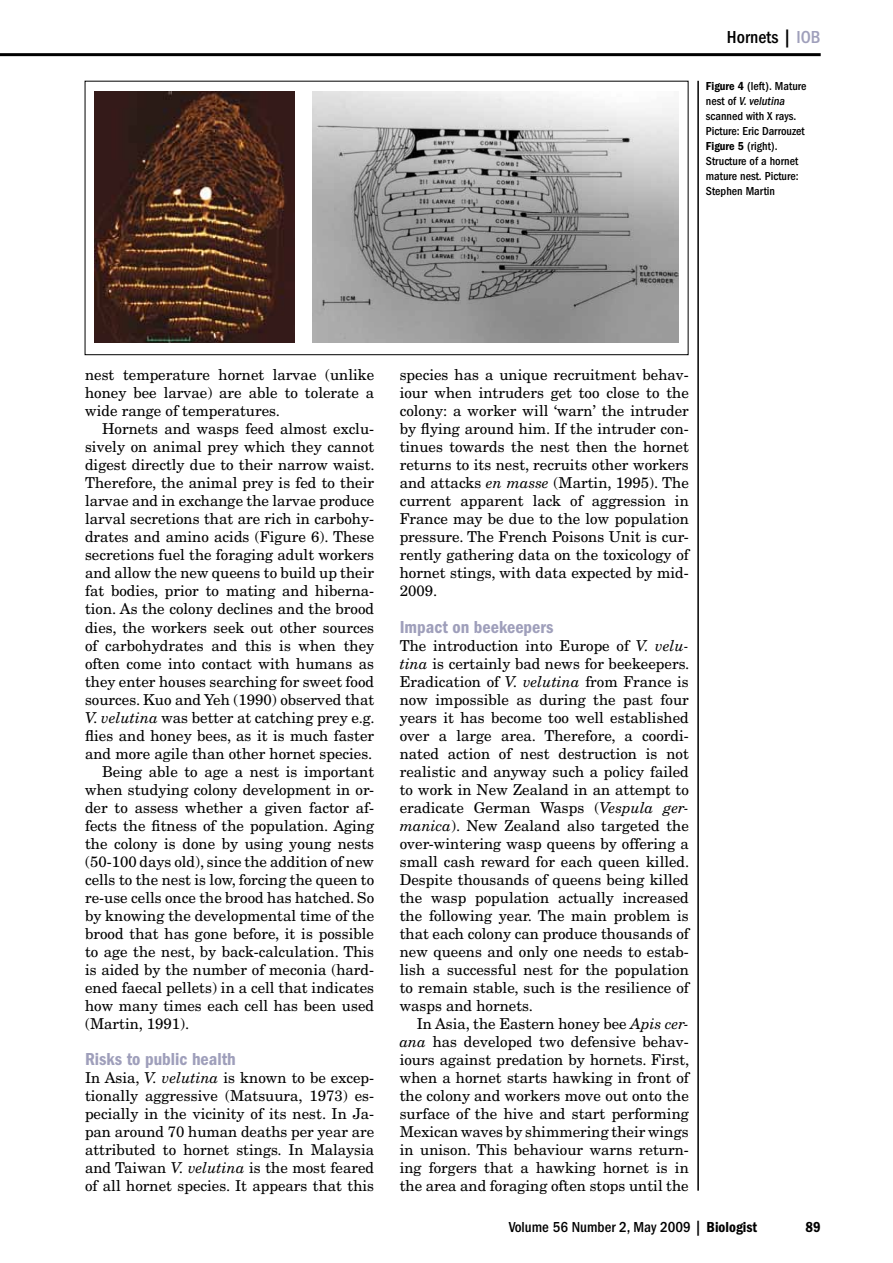
<style>
.page{position:relative;width:893px;height:1263px;background:#fff}
.page>*{position:absolute;margin:0;border:0;box-sizing:border-box;transform-origin:0 0}
.t1{font:600 condensed 18px "Franklin Gothic";color:#9f9fbb}
.t2{font:500 condensed 18px "Franklin Gothic";color:#000}
.t3{font:15px/18px "New Century Schlbk";color:#000;text-align:justify}
.t4{font:500 condensed 15px "Franklin Gothic";color:#000}
.t5{font:600 condensed 15px "Franklin Gothic";color:#000}
.t6{font:500 condensed 12px/15px "Franklin Gothic";color:#000}
.s1{color:#9f9fbb}
.s2{font-weight:600}
.s3{font-style:italic}
</style>
<div class="page">
<div style="left:85px;top:81px;width:603px;height:274px;border:1px solid #000"></div>
<hr style="left:0;top:53px;width:821px;height:3px;background:#000">
<hr style="left:697px;top:81px;width:2px;height:1110px;background:#000">
<img style="left:94px;top:91px;width:200px;height:251px">
<img style="left:313px;top:91px;width:366px;height:251px">
<p class="t2" style="left:727px;top:27px;width:95px">Hornets | <span class="s1">IOB</span></p>
<p class="t6" style="left:706px;top:78px;width:102px"><span class="s2">Figure 4</span> (left). Mature nest of <span class="s3">V. velutina </span>scanned with X rays.<br>Picture: Eric Darrouzet<br><span class="s2">Figure 5</span> (right).<br>Structure of a hornet mature nest. Picture:<br>Stephen Martin</p>
<p class="t3" style="left:85px;top:366px;width:291px">nest temperature hornet larvae (unlike honey bee larvae) are able to tolerate a wide range of temperatures.</p>
<p class="t3" style="left:102px;top:420px;width:274px">Hornets and wasps feed almost exclu-</p>
<p class="t3" style="left:85px;top:438px;width:291px">sively on animal prey which they cannot</p>
<p class="t3" style="left:85px;top:456px;width:291px">digest directly due to their narrow waist.</p>
<p class="t3" style="left:85px;top:474px;width:291px">Therefore, the animal prey is fed to their</p>
<p class="t3" style="left:85px;top:492px;width:291px">larvae and in exchange the larvae produce</p>
<p class="t3" style="left:85px;top:510px;width:291px">larval secretions that are rich in carbohy-</p>
<p class="t3" style="left:85px;top:528px;width:291px">drates and amino acids (Figure 6). These</p>
<p class="t3" style="left:85px;top:546px;width:291px">secretions fuel the foraging adult workers</p>
<p class="t3" style="left:85px;top:564px;width:291px">and allow the new queens to build up their</p>
<p class="t3" style="left:85px;top:582px;width:291px">fat bodies, prior to mating and hiberna-</p>
<p class="t3" style="left:85px;top:600px;width:291px">tion. As the colony declines and the brood</p>
<p class="t3" style="left:85px;top:618px;width:291px">dies, the workers seek out other sources</p>
<p class="t3" style="left:85px;top:636px;width:291px">of carbohydrates and this is when they</p>
<p class="t3" style="left:85px;top:654px;width:291px">often come into contact with humans as</p>
<p class="t3" style="left:85px;top:672px;width:291px">they enter houses searching for sweet food</p>
<p class="t3" style="left:85px;top:690px;width:291px">sources. Kuo and Yeh (1990) observed that</p>
<p class="t3" style="left:85px;top:708px;width:291px"><span class="s3">V. velutina</span> was better at catching prey e.g.</p>
<p class="t3" style="left:85px;top:726px;width:291px">flies and honey bees, as it is much faster</p>
<p class="t3" style="left:85px;top:744px;width:289px">and more agile than other hornet species.</p>
<p class="t3" style="left:102px;top:762px;width:274px">Being able to age a nest is important</p>
<p class="t3" style="left:85px;top:780px;width:291px">when studying colony development in or-</p>
<p class="t3" style="left:85px;top:798px;width:291px">der to assess whether a given factor af-</p>
<p class="t3" style="left:85px;top:816px;width:291px">fects the fitness of the population. Aging</p>
<p class="t3" style="left:85px;top:834px;width:291px">the colony is done by using young nests</p>
<p class="t3" style="left:85px;top:852px;width:291px">(50-100 days old), since the addition of new</p>
<p class="t3" style="left:85px;top:870px;width:291px">cells to the nest is low, forcing the queen to</p>
<p class="t3" style="left:85px;top:888px;width:291px">re-use cells once the brood has hatched. So</p>
<p class="t3" style="left:85px;top:906px;width:291px">by knowing the developmental time of the</p>
<p class="t3" style="left:85px;top:924px;width:291px">brood that has gone before, it is possible</p>
<p class="t3" style="left:85px;top:942px;width:291px">to age the nest, by back-calculation. This</p>
<p class="t3" style="left:85px;top:960px;width:291px">is aided by the number of meconia (hard-</p>
<p class="t3" style="left:85px;top:978px;width:291px">ened faecal pellets) in a cell that indicates</p>
<p class="t3" style="left:85px;top:996px;width:291px">how many times each cell has been used</p>
<p class="t3" style="left:85px;top:1014px;width:106px">(Martin, 1991).</p>
<p class="t1" style="left:85px;top:1048px;width:152px">Risks to public health</p>
<p class="t3" style="left:85px;top:1068px;width:291px">In Asia, <span class="s3">V. velutina</span> is known to be excep&shy;tionally aggressive (Matsuura, 1973) es&shy;pecially in the vicinity of its nest. In Ja&shy;pan around 70 human deaths per year are attributed to hornet stings. In Malaysia and Taiwan <span class="s3">V. velutina</span> is the most feared of all hornet species. It appears that this</p>
<p class="t3" style="left:400px;top:366px;width:291px">species has a unique recruitment behav&shy;iour when intruders get too close to the colony: a worker will ‘warn’ the intruder by flying around him. If the intruder con&shy;tinues towards the nest then the hornet returns to its nest, recruits other workers and attacks <span class="s3">en masse</span> (Martin, 1995). The current apparent lack of aggression in France may be due to the low population pressure. The French Poisons Unit is cur&shy;rently gathering data on the toxicology of hornet stings, with data expected by mid-2009.</p>
<p class="t1" style="left:400px;top:616px;width:155px">Impact on beekeepers</p>
<p class="t3" style="left:400px;top:636px;width:291px">The introduction into Europe of <span class="s3">V. velu&shy;tina</span> is certainly bad news for beekeepers.<br>Eradication of <span class="s3">V. velutina</span> from France is now impossible as during the past four years it has become too well established over a large area. Therefore, a coordi&shy;nated action of nest destruction is not realistic and anyway such a policy failed to work in New Zealand in an attempt to eradicate German Wasps (<span class="s3">Vespula ger&shy;manica</span>). New Zealand also targeted the over-wintering wasp queens by offering a small cash reward for each queen killed.<br>Despite thousands of queens being killed the wasp population actually increased the following year. The main problem is that each colony can produce thousands of new queens and only one needs to estab&shy;lish a successful nest for the population to remain stable, such is the resilience of wasps and hornets.</p>
<p class="t3" style="left:400px;top:1014px;width:291px;text-indent:17px">In Asia, the Eastern honey bee <span class="s3">Apis cer&shy;ana</span> has developed two defensive behav&shy;iours against predation by hornets. First, when a hornet starts hawking in front of the colony and workers move out onto the surface of the hive and start performing Mexican waves by shimmering their wings in unison. This behaviour warns return&shy;ing forgers that a hawking hornet is in the area and foraging often stops until the</p>
<p class="t4" style="left:509px;top:1218px;width:250px">Volume 56 Number 2, May 2009 | <span class="s2">Biologist</span></p>
<p class="t5" style="left:805px;top:1218px;width:17px">89</p>
</div>
